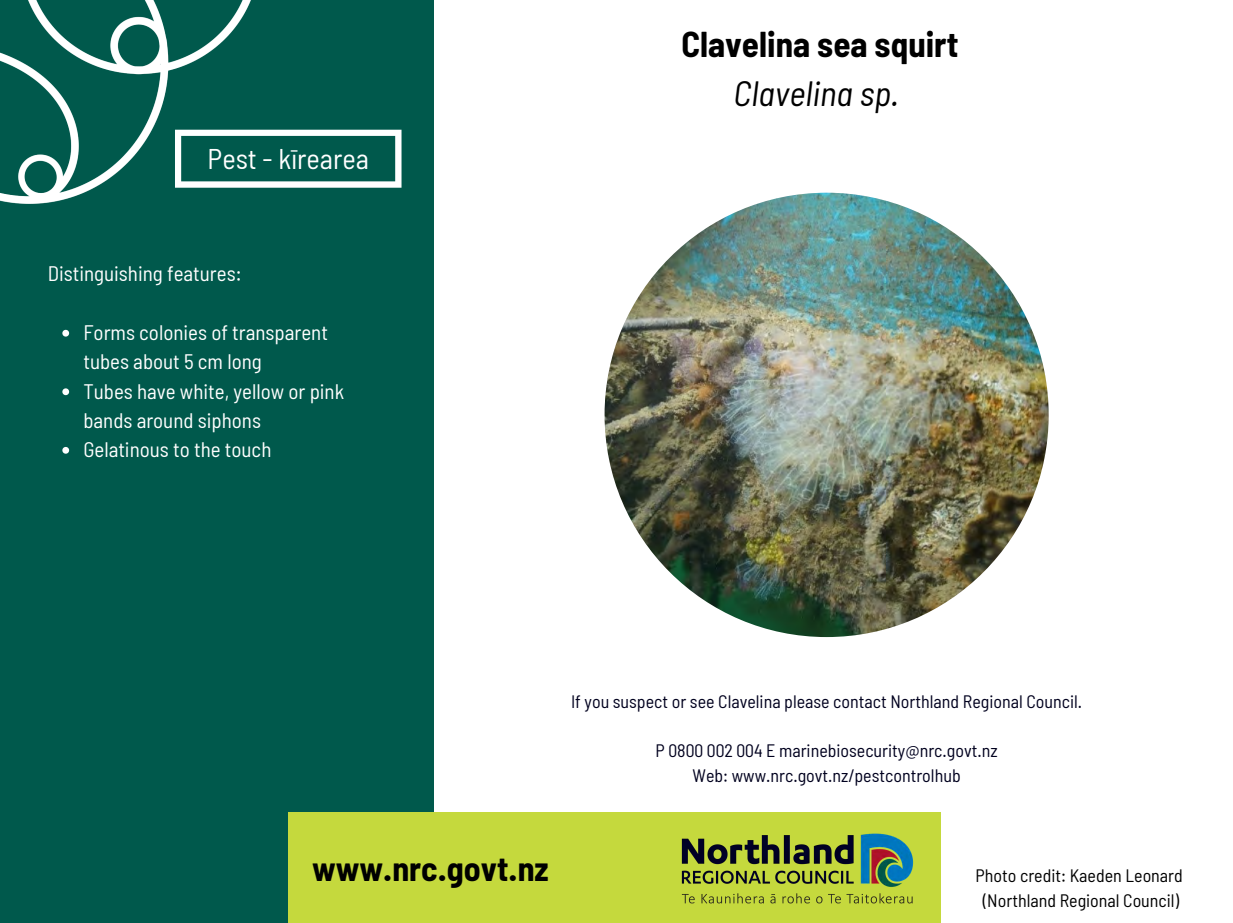
<style>
.page{position:relative;width:1233px;height:923px;background:#fff}
.page>*{position:absolute;margin:0;border:0;box-sizing:border-box;transform-origin:0 0}
.t1{font:700 semi-condensed 35.1px "Barlow";color:#000}
.t2{font:italic semi-condensed 35.1px "Barlow";color:#000}
.t3{font:700 semi-condensed 34.05px "Barlow";color:#000}
.t4{font:semi-condensed 28.5px "Barlow";color:#fff}
.t5{font:semi-condensed 21px/29.2px "Barlow";color:#fff}
.t6{font:semi-condensed 18px "Barlow";color:#00001e}
.t7{font:semi-condensed 18px "Barlow";color:#000}
</style>
<div class="page">
<div style="left:0;top:0;width:434px;height:922px;background:#00594c"></div>
<svg style="left:62px;top:330px;width:7px;height:6px"></svg>
<svg style="left:62px;top:388px;width:7px;height:7px"></svg>
<svg style="left:62px;top:447px;width:7px;height:6px"></svg>
<img style="left:0;top:0;width:259px;height:204px">
<img style="left:605px;top:193px;width:444px;height:444px;border-radius:50%">
<div style="left:288px;top:811px;width:653px;height:111px;background:#c5d93d"></div>
<img style="left:681px;top:833px;width:233px;height:71px">
<svg style="left:175px;top:130px;width:227px;height:58px"></svg>
<p class="t4" style="left:208px;top:141px;width:163px">Pest - kīrearea</p>
<p class="t5" style="left:48px;top:259px;width:195px">Distinguishing features:</p>
<p class="t5" style="left:83px;top:317px;width:246px">Forms colonies of transparent tubes about 5 cm long</p>
<p class="t5" style="left:83px;top:376px;width:262px">Tubes have white, yellow or pink bands around siphons</p>
<p class="t5" style="left:83px;top:434px;width:190px">Gelatinous to the touch</p>
<p class="t1" style="left:681px;top:23px;width:279px">Clavelina sea squirt</p>
<p class="t2" style="left:734px;top:71px;width:167px">Clavelina sp.</p>
<p class="t6" style="left:571px;top:690px;width:513px">If you suspect or see Clavelina please contact Northland Regional Council.</p>
<p class="t6" style="left:656px;top:739px;width:344px">P 0800 002 004 E marinebiosecurity@nrc.govt.nz</p>
<p class="t6" style="left:693px;top:764px;width:270px">Web: www.nrc.govt.nz/pestcontrolhub</p>
<p class="t3" style="left:312px;top:847px;width:238px">www.nrc.govt.nz</p>
<p class="t7" style="left:976px;top:864px;width:209px">Photo credit: Kaeden Leonard</p>
<p class="t7" style="left:983px;top:889px;width:198px">(Northland Regional Council)</p>
</div>
